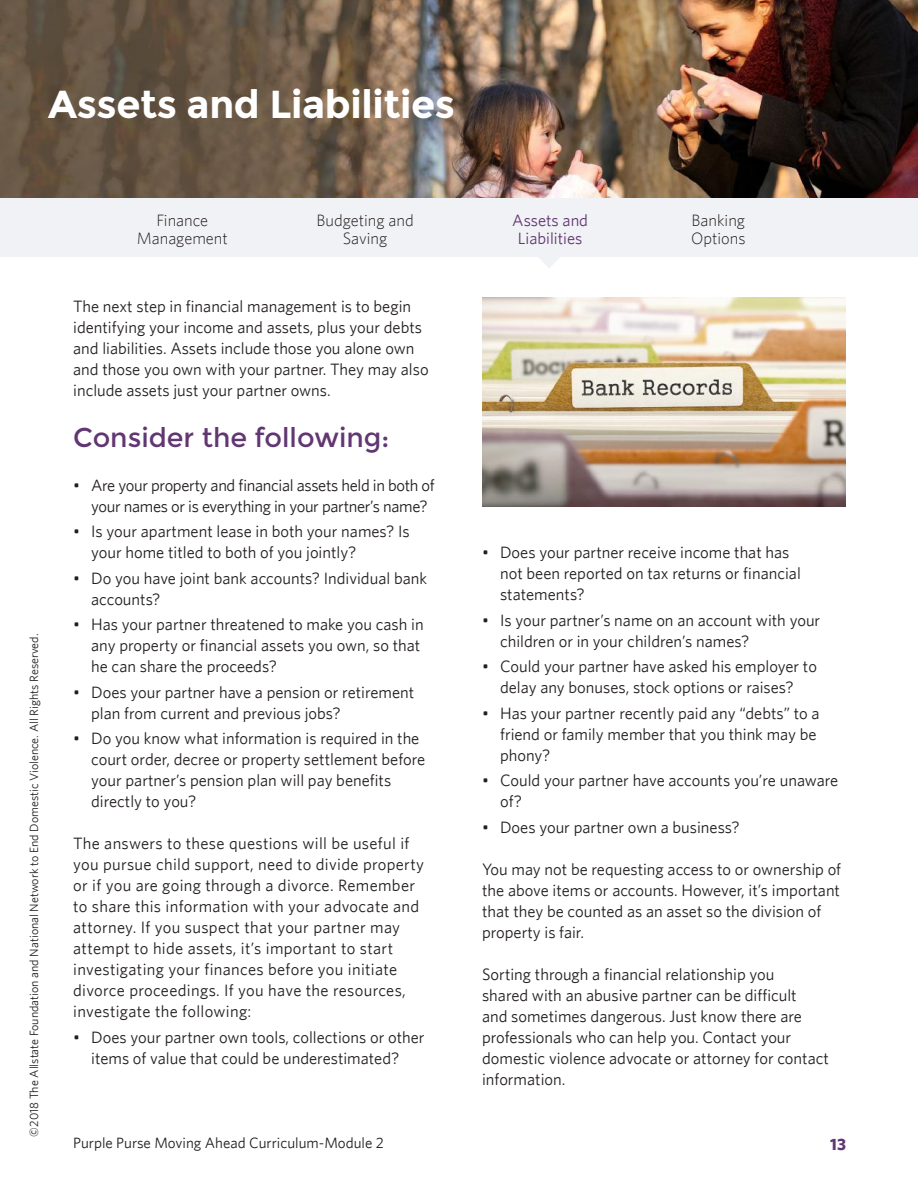
<style>
.page{position:relative;width:918px;height:1188px;background:#fff}
.page>*{position:absolute;margin:0;border:0;box-sizing:border-box;transform-origin:0 0}
.t1{font:700 39px "Montserrat";letter-spacing:-.01em;color:#fff}
.t2{font:27px "Montserrat";color:#613672}
.t3{font:16.5px/21px "Whitney";color:#241f1f}
.t4{font:16.5px/21px "Whitney";letter-spacing:.02em;color:#241f1f}
.t5{font:16.5px/21px "Whitney";letter-spacing:-.02em;color:#241f1f}
.t6{font:300 16.5px/18px "Whitney";color:#241f1f;text-align:center}
.t7{font:16.5px/18px "Whitney";color:#613672;text-align:center}
.t8{font:700 16.5px "Whitney";color:#613672}
.t9{font:15px "Whitney";color:#241f1f}
.t10{font:12px "Whitney";color:#241f1f}
</style>
<div class="page">
<img style="left:0;top:0;width:918px;height:198px">
<div style="left:0;top:198px;width:918px;height:58px;background:#f1f2f5"></div>
<svg style="left:536px;top:256px;width:26px;height:12px"></svg>
<img style="left:482px;top:297px;width:364px;height:210px">
<h1 class="t1" style="left:48px;top:81px;width:409px">Assets and Liabilities</h1>
<p class="t10" style="left:27px;top:1137px;width:504px;rotate:-90deg">©2018 The Allstate Foundation and National Network to End Domestic Violence. All Rights Reserved.</p>
<p class="t6" style="left:137px;top:211px;width:93px">Finance<br>Management</p>
<p class="t6" style="left:317px;top:211px;width:99px">Budgeting and<br>Saving</p>
<p class="t7" style="left:512px;top:211px;width:77px">Assets and<br>Liabilities</p>
<p class="t6" style="left:691px;top:211px;width:56px;text-align:left">Banking<br>Options</p>
<p class="t3" style="left:73px;top:296px;width:357px">The next step in financial management is to begin identifying your income and assets, plus your debts and liabilities. Assets include those you alone own and those you own with your partner. They may also include assets just your partner owns.</p>
<h2 class="t2" style="left:73px;top:422px;width:318px">Consider the following:</h2>
<p class="t5" style="left:91px;top:474px;width:345px;text-indent:-18px">• Are your property and financial assets held in both of your names or is everything in your partner’s name?</p>
<p class="t3" style="left:91px;top:521px;width:320px;text-indent:-18px">• Is your apartment lease in both your names? Is your home titled to both of you jointly?</p>
<p class="t3" style="left:91px;top:567px;width:337px;text-indent:-18px">• Do you have joint bank accounts? Individual bank accounts?</p>
<p class="t3" style="left:91px;top:614px;width:334px;text-indent:-18px">• Has your partner threatened to make you cash in any property or financial assets you own, so that he can share the proceeds?</p>
<p class="t3" style="left:91px;top:681px;width:325px;text-indent:-18px">• Does your partner have a pension or retirement plan from current and previous jobs?</p>
<p class="t3" style="left:91px;top:728px;width:336px;text-indent:-18px">• Do you know what information is required in the court order, decree or property settlement before your partner’s pension plan will pay benefits directly to you?</p>
<p class="t4" style="left:73px;top:833px;width:352px">The answers to these questions will be useful if you pursue child support, need to divide property or if you are going through a divorce. Remember to share this information with your advocate and attorney. If you suspect that your partner may attempt to hide assets, it’s important to start investigating your finances before you initiate divorce proceedings. If you have the resources, investigate the following:</p>
<p class="t3" style="left:73px;top:1026px;width:353px;text-align:center">• Does your partner own tools, collections or other items of value that could be underestimated?</p>
<p class="t3" style="left:500px;top:542px;width:302px;text-indent:-18px">• Does your partner receive income that has not been reported on tax returns or financial statements?</p>
<p class="t3" style="left:500px;top:609px;width:322px;text-indent:-18px">• Is your partner’s name on an account with your children or in your children’s names?</p>
<p class="t3" style="left:482px;top:656px;width:336px;text-align:center">• Could your partner have asked his employer to delay any bonuses, stock options or raises?</p>
<p class="t3" style="left:500px;top:702px;width:321px;text-indent:-18px">• Has your partner recently paid any “debts” to a friend or family member that you think may be phony?</p>
<p class="t3" style="left:500px;top:770px;width:340px;text-indent:-18px">• Could your partner have accounts you’re unaware of?</p>
<p class="t3" style="left:482px;top:816px;width:259px">• Does your partner own a business?</p>
<p class="t3" style="left:482px;top:858px;width:361px">You may not be requesting access to or ownership of the above items or accounts. However, it’s important that they be counted as an asset so the division of property is fair.</p>
<p class="t3" style="left:482px;top:963px;width:348px">Sorting through a financial relationship you<br>shared with an abusive partner can be difficult<br>and sometimes dangerous. Just know there are professionals who can help you. Contact your domestic violence advocate or attorney for contact information.</p>
<p class="t9" style="left:73px;top:1134px;width:312px">Purple Purse Moving Ahead Curriculum-Module 2</p>
<p class="t8" style="left:830px;top:1134px;width:17px">13</p>
</div>
